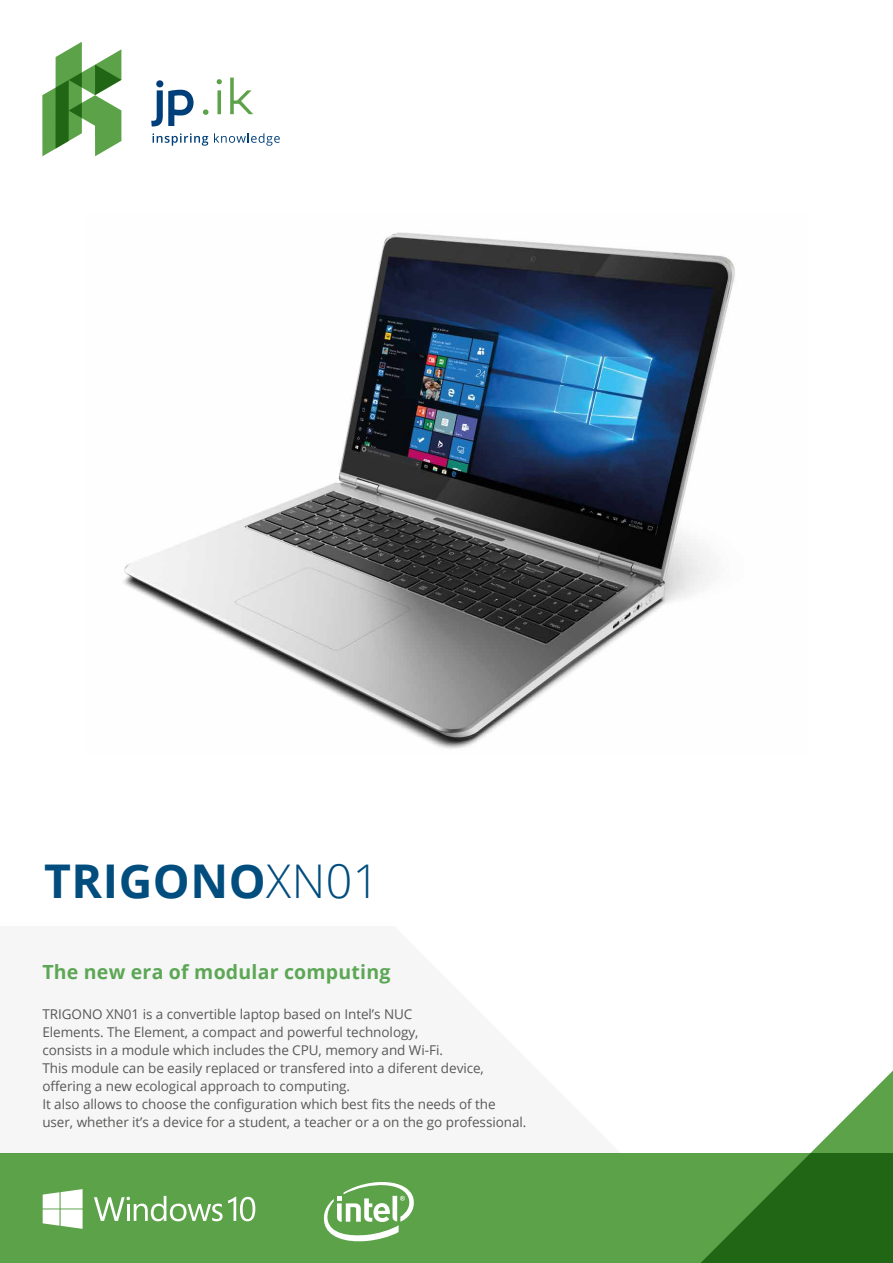
<style>
.page{position:relative;width:893px;height:1263px;background:#fff}
.page>*{position:absolute;margin:0;border:0;box-sizing:border-box;transform-origin:0 0}
.t1{font:700 46.5px "Open Sans";letter-spacing:.01em;color:#004d7e}
.t2{font:700 19.5px "Open Sans";letter-spacing:.01em;color:#5ca755}
.t3{font:13.5px/18px "Open Sans";letter-spacing:-.005em;color:#585857}
.s1{font-weight:300}
</style>
<div class="page">
<div style="left:0;top:1154px;width:893px;height:109px;background:#5ca248"></div>
<svg style="left:688px;top:1070px;width:205px;height:193px"></svg>
<svg style="left:152px;top:133px;width:56px;height:13px"></svg>
<svg style="left:214px;top:133px;width:66px;height:13px"></svg>
<div style="left:156px;top:80px;width:7px;height:7px;background:#003f79;border-radius:50%"></div>
<svg style="left:151px;top:90px;width:43px;height:36px"></svg>
<svg style="left:203px;top:109px;width:5px;height:6px"></svg>
<svg style="left:217px;top:79px;width:5px;height:35px"></svg>
<svg style="left:230px;top:78px;width:23px;height:36px"></svg>
<svg style="left:42px;top:42px;width:79px;height:114px"></svg>
<svg style="left:323px;top:1182px;width:91px;height:60px"></svg>
<svg style="left:43px;top:1189px;width:40px;height:40px;background:#deecda"></svg>
<svg style="left:94px;top:1196px;width:161px;height:25px"></svg>
<img style="left:123px;top:232px;width:612px;height:517px">
<h1 class="t1" style="left:44px;top:848px;width:337px">TRIGONO<span class="s1">XN01</span></h1>
<h2 class="t2" style="left:42px;top:958px;width:350px">The new era of modular computing</h2>
<p class="t3" style="left:42px;top:1004px;width:486px">TRIGONO XN01 is a convertible laptop based on Intel’s NUC<br>Elements. The Element, a compact and powerful technology,<br>consists in a module which includes the CPU, memory and Wi-Fi.<br>This module can be easily replaced or transfered into a diferent device, offering a new ecological approach to computing.<br>It also allows to choose the configuration which best fits the needs of the user, whether it’s a device for a student, a teacher or a on the go professional.</p>
</div>
